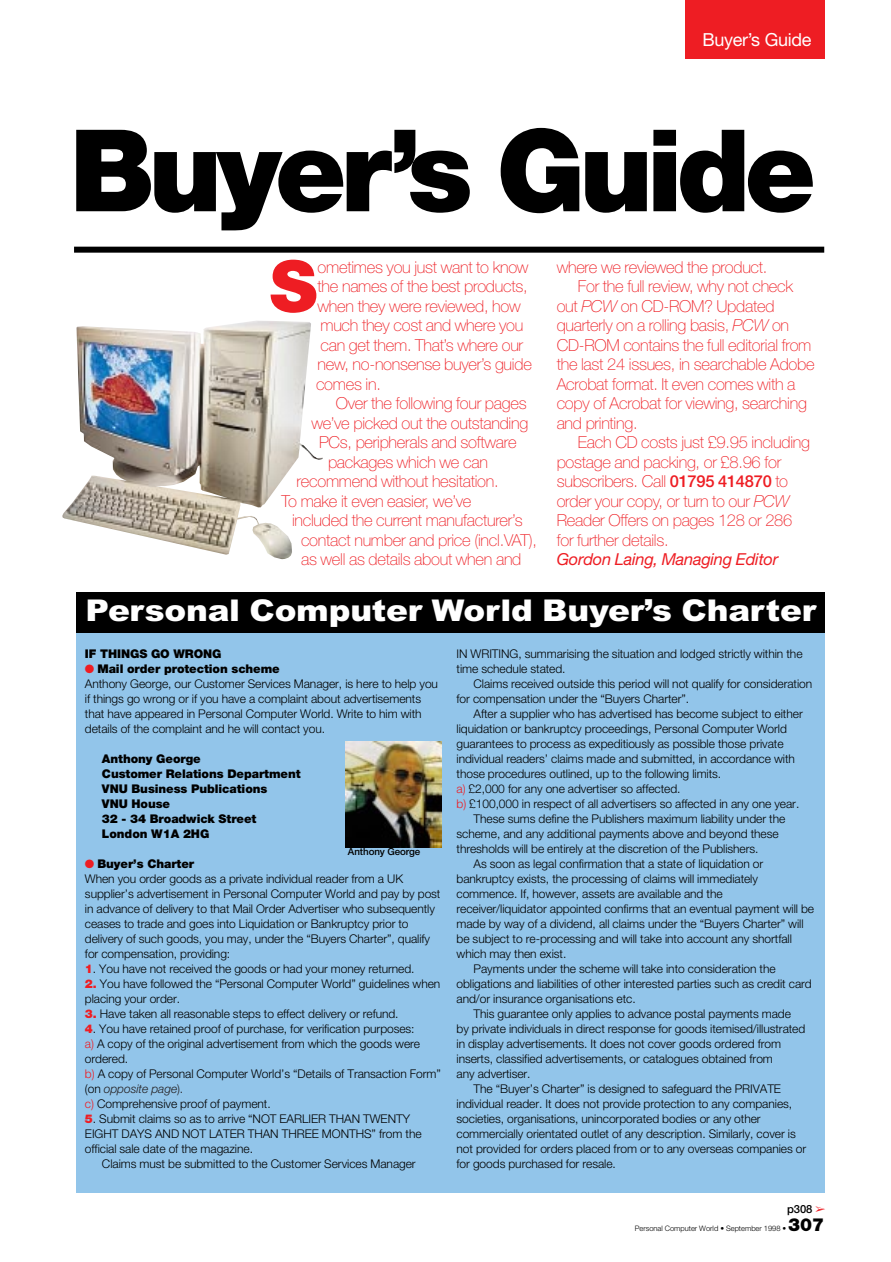
<style>
.page{position:relative;width:891px;height:1262px;background:#fff}
.page>*{position:absolute;margin:0;border:0;box-sizing:border-box;transform-origin:0 0}
.t1{font:900 114px "Helvetica Neue";letter-spacing:-.055em;color:#000}
.t2{font:900 71.1px "Helvetica Neue";color:#ee1d23}
.t3{font:900 30px "Arial";letter-spacing:-.005em;color:#fff;scale:1.09 1}
.t4{font:18px "Helvetica Neue";letter-spacing:-.015em;color:#fff}
.t5{font:900 18px "Helvetica Neue";color:#000}
.t6{font:100 16.5px/19.5px "Helvetica Neue";letter-spacing:-.015em;color:#ee1d23}
.t7{font:italic 16.5px "Helvetica Neue";letter-spacing:-.015em;color:#ee1d23}
.t8{font:300 12px/15px "Helvetica Neue";letter-spacing:-.005em;color:#000}
.t9{font:900 12px/15px "Helvetica Neue";letter-spacing:-.005em;color:#000}
.t10{font:500 11.25px "Helvetica Neue";color:#000}
.t11{font:500 9.75px "Helvetica Neue";letter-spacing:-.005em;color:#000}
.t12{font:300 7.5px "Helvetica Neue";color:#000}
.s1{font-style:italic}
.s2{font-weight:500}
.s3{color:#ee1d23}
.s4{font-weight:900}
.s5{font-weight:900;color:#ee1d23}
.s6{font-style:italic;color:#231f20}
.s7{color:#231f20}
</style>
<div class="page">
<div style="left:685px;top:0;width:139px;height:59px;background:#ee1d23"></div>
<div style="left:74px;top:247px;width:750px;height:6px;background:#000"></div>
<div style="left:76px;top:633px;width:748px;height:559px;background:#92c5ea"></div>
<div style="left:76px;top:592px;width:748px;height:40px;background:#000"></div>
<img style="left:346px;top:741px;width:96px;height:106px">
<img style="left:62px;top:321px;width:261px;height:238px">
<h3 class="t4" style="left:702px;top:33px;width:111px">Buyer’s Guide</h3>
<h1 class="t1" style="left:70px;top:130px;width:748px">Buyer’s Guide</h1>
<h2 class="t2" style="left:270px;top:261px;width:49px">S</h2>
<h3 class="t6" style="left:316px;top:258px;width:217px">ometimes you just want to know the names of the best products, when they were reviewed, how much they cost and where you can get them. That’s where our new, no-nonsense buyer’s guide comes in.</h3>
<h3 class="t6" style="left:336px;top:395px;width:192px">Over the following four pages</h3>
<h3 class="t6" style="left:312px;top:414px;width:218px">we’ve picked out the outstanding</h3>
<h3 class="t6" style="left:319px;top:434px;width:199px">PCs, peripherals and software</h3>
<h3 class="t6" style="left:328px;top:453px;width:161px">packages which we can</h3>
<h3 class="t6" style="left:297px;top:473px;width:204px">recommend without hesitation.</h3>
<h3 class="t6" style="left:282px;top:492px;width:191px">To make it even easier, we’ve</h3>
<h3 class="t6" style="left:292px;top:512px;width:232px">included the current manufacturer’s</h3>
<h3 class="t6" style="left:301px;top:531px;width:238px">contact number and price (incl.VAT),</h3>
<h3 class="t6" style="left:301px;top:551px;width:222px">as well as details about when and</h3>
<h3 class="t6" style="left:557px;top:258px;width:212px">where we reviewed the product.</h3>
<h3 class="t6" style="left:578px;top:278px;width:217px">For the full review, why not check</h3>
<h3 class="t6" style="left:557px;top:297px;width:219px">out <span class="s1">PCW</span> on CD-ROM? Updated</h3>
<h3 class="t6" style="left:557px;top:317px;width:234px">quarterly on a rolling basis, <span class="s1">PCW</span> on</h3>
<h3 class="t6" style="left:557px;top:336px;width:256px">CD-ROM contains the full editorial from</h3>
<h3 class="t6" style="left:557px;top:356px;width:260px">the last 24 issues, in searchable Adobe</h3>
<h3 class="t6" style="left:557px;top:375px;width:240px">Acrobat format. It even comes with a</h3>
<h3 class="t6" style="left:557px;top:395px;width:252px">copy of Acrobat for viewing, searching</h3>
<h3 class="t6" style="left:557px;top:414px;width:82px">and printing.</h3>
<h3 class="t6" style="left:578px;top:434px;width:234px">Each CD costs just £9.95 including</h3>
<h3 class="t6" style="left:557px;top:453px;width:226px">postage and packing, or £8.96 for</h3>
<h3 class="t6" style="left:557px;top:473px;width:233px">subscribers. Call <span class="s2">01795 414870</span> to</h3>
<h3 class="t6" style="left:557px;top:492px;width:234px">order your copy, or turn to our <span class="s1">PCW</span></h3>
<h3 class="t6" style="left:557px;top:512px;width:237px">Reader Offers on pages 128 or 286</h3>
<h3 class="t6" style="left:557px;top:531px;width:114px">for further details.</h3>
<h3 class="t7" style="left:557px;top:553px;width:223px">Gordon Laing, Managing Editor</h3>
<h3 class="t3" style="left:86px;top:599px;width:672px">Personal Computer World Buyer’s Charter</h3>
<p class="t9" style="left:85px;top:647px;width:138px">IF THINGS GO WRONG</p>
<p class="t8" style="left:85px;top:662px;width:355px"><span class="s3">●</span> <span class="s4">Mail order protection scheme<br></span>Anthony George, our Customer Services Manager, is here to help you if things go wrong or if you have a complaint about advertisements that have appeared in Personal Computer World. Write to him with details of the complaint and he will contact you.</p>
<p class="t9" style="left:102px;top:752px;width:200px">Anthony George<br>Customer Relations Department<br>VNU Business Publications<br>VNU House<br>32 - 34 Broadwick Street<br>London W1A 2HG</p>
<p class="t8" style="left:85px;top:857px;width:357px"><span class="s3">●</span> <span class="s4">Buyer’s Charter<br></span>When you order goods as a private individual reader from a UK supplier’s advertisement in Personal Computer World and pay by post in advance of delivery to that Mail Order Advertiser who subsequently ceases to trade and goes into Liquidation or Bankruptcy prior to delivery of such goods, you may, under the “Buyers Charter”, qualify for compensation, providing:</p>
<p class="t8" style="left:85px;top:962px;width:331px"><span class="s5">1</span>. You have not received the goods or had your money returned.</p>
<p class="t8" style="left:85px;top:977px;width:357px"><span class="s5">2.</span> You have followed the “Personal Computer World” guidelines when placing your order.</p>
<p class="t8" style="left:85px;top:1007px;width:315px"><span class="s5">3.</span> Have taken all reasonable steps to effect delivery or refund.</p>
<p class="t8" style="left:85px;top:1022px;width:358px"><span class="s5">4</span>. You have retained proof of purchase, for verification purposes:<br><span class="s3">a)</span> A copy of the original advertisement from which the goods were ordered.<br><span class="s3">b)</span> A copy of Personal Computer World’s “Details of Transaction Form” (on <span class="s6">opposite page</span><span class="s7">).<br></span><span class="s3">c)</span> Comprehensive proof of payment.</p>
<p class="t8" style="left:85px;top:1112px;width:338px"><span class="s5">5</span>. Submit claims so as to arrive “NOT EARLIER THAN TWENTY<br>EIGHT DAYS AND NOT LATER THAN THREE MONTHS” from the official sale date of the magazine.</p>
<p class="t8" style="left:102px;top:1157px;width:315px">Claims must be submitted to the Customer Services Manager</p>
<p class="t11" style="left:348px;top:848px;width:74px">Anthony George</p>
<p class="t8" style="left:457px;top:647px;width:348px">IN WRITING, summarising the situation and lodged strictly within the time schedule stated.</p>
<p class="t8" style="left:457px;top:677px;width:357px;text-indent:17px">Claims received outside this period will not qualify for consideration for compensation under the “Buyers Charter”.</p>
<p class="t8" style="left:474px;top:707px;width:331px">After a supplier who has advertised has become subject to either</p>
<p class="t8" style="left:457px;top:722px;width:332px">liquidation or bankruptcy proceedings, Personal Computer World</p>
<p class="t8" style="left:457px;top:737px;width:329px">guarantees to process as expeditiously as possible those private</p>
<p class="t8" style="left:457px;top:752px;width:340px">individual readers’ claims made and submitted, in accordance with</p>
<p class="t8" style="left:457px;top:767px;width:266px">those procedures outlined, up to the following limits.</p>
<p class="t8" style="left:457px;top:782px;width:226px"><span class="s3">a)</span> £2,000 for any one advertiser so affected.</p>
<p class="t8" style="left:457px;top:797px;width:344px"><span class="s3">b)</span> £100,000 in respect of all advertisers so affected in any one year.</p>
<p class="t8" style="left:474px;top:812px;width:313px">These sums define the Publishers maximum liability under the</p>
<p class="t8" style="left:457px;top:827px;width:324px">scheme, and any additional payments above and beyond these</p>
<p class="t8" style="left:457px;top:842px;width:304px">thresholds will be entirely at the discretion of the Publishers.</p>
<p class="t8" style="left:474px;top:857px;width:291px">As soon as legal confirmation that a state of liquidation or</p>
<p class="t8" style="left:457px;top:872px;width:303px">bankruptcy exists, the processing of claims will immediately</p>
<p class="t8" style="left:457px;top:887px;width:268px">commence. If, however, assets are available and the</p>
<p class="t8" style="left:457px;top:902px;width:359px">receiver/liquidator appointed confirms that an eventual payment will be</p>
<p class="t8" style="left:457px;top:917px;width:349px">made by way of a dividend, all claims under the “Buyers Charter” will</p>
<p class="t8" style="left:457px;top:932px;width:337px">be subject to re-processing and will take into account any shortfall</p>
<p class="t8" style="left:457px;top:947px;width:111px">which may then exist.</p>
<p class="t8" style="left:474px;top:962px;width:304px">Payments under the scheme will take into consideration the</p>
<p class="t8" style="left:457px;top:977px;width:357px">obligations and liabilities of other interested parties such as credit card</p>
<p class="t8" style="left:457px;top:992px;width:181px">and/or insurance organisations etc.</p>
<p class="t8" style="left:474px;top:1007px;width:319px">This guarantee only applies to advance postal payments made</p>
<p class="t8" style="left:457px;top:1022px;width:350px">by private individuals in direct response for goods itemised/illustrated</p>
<p class="t8" style="left:457px;top:1037px;width:326px">in display advertisements. It does not cover goods ordered from</p>
<p class="t8" style="left:457px;top:1052px;width:318px">inserts, classified advertisements, or catalogues obtained from</p>
<p class="t8" style="left:457px;top:1067px;width:76px">any advertiser.</p>
<p class="t8" style="left:474px;top:1082px;width:309px">The “Buyer’s Charter” is designed to safeguard the PRIVATE</p>
<p class="t8" style="left:457px;top:1097px;width:337px">individual reader. It does not provide protection to any companies,</p>
<p class="t8" style="left:457px;top:1112px;width:306px">societies, organisations, unincorporated bodies or any other</p>
<p class="t8" style="left:457px;top:1127px;width:341px">commercially orientated outlet of any description. Similarly, cover is</p>
<p class="t8" style="left:457px;top:1142px;width:351px">not provided for orders placed from or to any overseas companies or</p>
<p class="t8" style="left:457px;top:1157px;width:161px">for goods purchased for resale.</p>
<p class="t10" style="left:787px;top:1204px;width:40px">p308 <span class="s3">➢</span></p>
<p class="t12" style="left:635px;top:1225px;width:153px">Personal Computer World • September 1998 •</p>
<h3 class="t5" style="left:788px;top:1217px;width:38px">307</h3>
</div>
